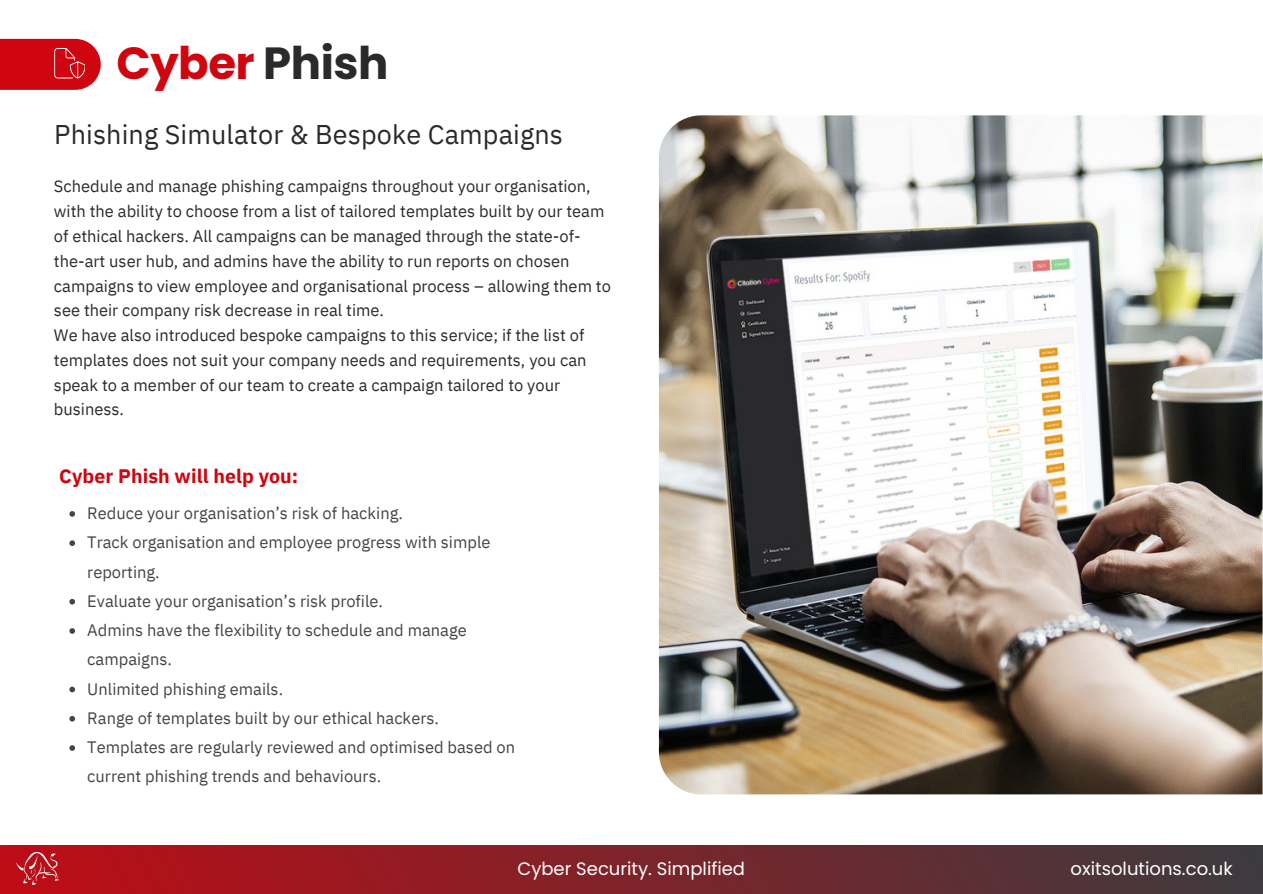
<style>
.page{position:relative;width:1263px;height:894px;background:#fff}
.page>*{position:absolute;margin:0;border:0;box-sizing:border-box;transform-origin:0 0}
.t1{font:700 45px "Poppins";letter-spacing:-.01em;color:#cf0610}
.t2{font:27px "IBM Plex Sans";letter-spacing:.005em;color:#2b2a29}
.t3{font:700 19.5px "IBM Plex Sans";letter-spacing:.005em;color:#cf0610}
.t4{font:18px "Poppins";color:#fff}
.t5{font:16.5px/24.8px "IBM Plex Sans";color:#2b2a29}
.t6{font:16.5px/29.2px "IBM Plex Sans";color:#444442}
.s1{color:#2b2a29}
</style>
<div class="page">
<img style="left:659px;top:115px;width:603px;height:678px">
<svg style="left:0;top:39px;width:101px;height:51px;background:#d31b24"></svg>
<svg style="left:69px;top:511px;width:6px;height:5px"></svg>
<svg style="left:69px;top:540px;width:6px;height:6px"></svg>
<svg style="left:69px;top:598px;width:6px;height:6px"></svg>
<svg style="left:69px;top:628px;width:6px;height:5px"></svg>
<svg style="left:69px;top:686px;width:6px;height:6px"></svg>
<svg style="left:69px;top:716px;width:6px;height:5px"></svg>
<svg style="left:69px;top:745px;width:6px;height:5px"></svg>
<div style="left:0;top:845px;width:1263px;height:48px;background:linear-gradient(to right,#be0c15,#3d3b3f)"></div>
<img style="left:9px;top:852px;width:59px;height:34px">
<p class="t1" style="left:117px;top:31px;width:273px">Cyber <span class="s1">Phish</span></p>
<p class="t2" style="left:54px;top:116px;width:510px">Phishing Simulator &amp; Bespoke Campaigns</p>
<p class="t5" style="left:54px;top:174px;width:558px">Schedule and manage phishing campaigns throughout your organisation, with the ability to choose from a list of tailored templates built by our team of ethical hackers. All campaigns can be managed through the state-of&shy;the-art user hub, and admins have the ability to run reports on chosen campaigns to view employee and organisational process – allowing them to see their company risk decrease in real time.</p>
<p class="t5" style="left:54px;top:322px;width:532px">We have also introduced bespoke campaigns to this service; if the list of</p>
<p class="t5" style="left:54px;top:347px;width:534px">templates does not suit your company needs and requirements, you can</p>
<p class="t5" style="left:54px;top:372px;width:508px">speak to a member of our team to create a campaign tailored to your</p>
<p class="t5" style="left:54px;top:396px;width:72px">business.</p>
<p class="t3" style="left:59px;top:463px;width:241px">Cyber Phish will help you:</p>
<p class="t6" style="left:87px;top:498px;width:317px">Reduce your organisation’s risk of hacking.</p>
<p class="t6" style="left:87px;top:527px;width:405px">Track organisation and employee progress with simple reporting.</p>
<p class="t6" style="left:87px;top:585px;width:297px">Evaluate your organisation’s risk profile.</p>
<p class="t6" style="left:87px;top:615px;width:381px">Admins have the flexibility to schedule and manage campaigns.</p>
<p class="t6" style="left:87px;top:673px;width:197px">Unlimited phishing emails.</p>
<p class="t6" style="left:87px;top:702px;width:353px">Range of templates built by our ethical hackers.</p>
<p class="t6" style="left:87px;top:732px;width:429px">Templates are regularly reviewed and optimised based on current phishing trends and behaviours.</p>
<p class="t4" style="left:517px;top:855px;width:229px">Cyber Security. Simplified</p>
<p class="t4" style="left:1070px;top:855px;width:164px">oxitsolutions.co.uk</p>
</div>
